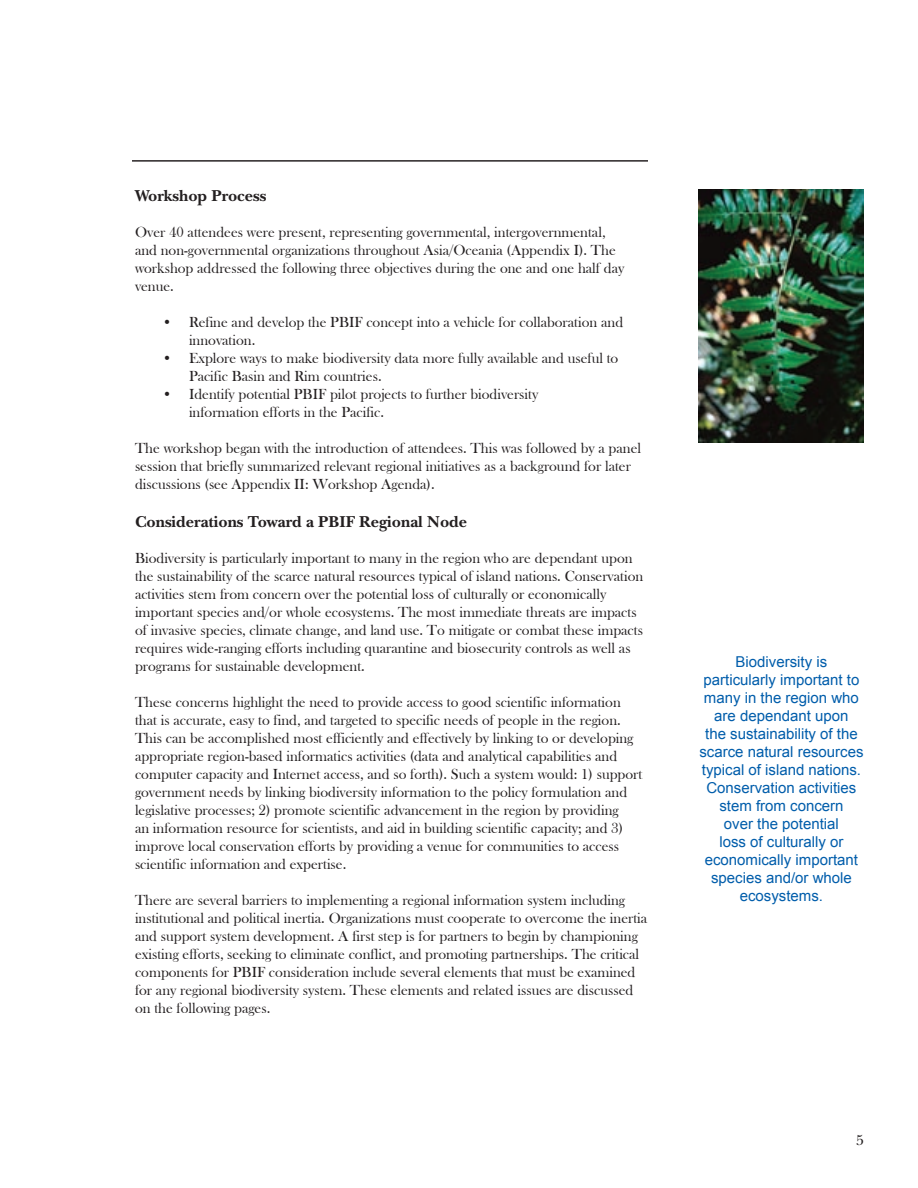
<style>
.page{position:relative;width:918px;height:1188px;background:#fff}
.page>*{position:absolute;margin:0;border:0;box-sizing:border-box;transform-origin:0 0}
.t1{font:700 16.5px "New Baskerville";color:#231f20}
.t2{font:15px/18px "Bask Old Face";color:#231f20}
.t3{font:15px/18px "Arial";color:#015dab;text-align:center}
.t4{font:15px "New Baskerville";color:#231f20}
</style>
<div class="page">
<hr style="left:132px;top:160px;width:516px;height:1px;background:#231f20">
<img style="left:698px;top:189px;width:166px;height:253px">
<p class="t1" style="left:135px;top:186px;width:133px">Workshop Process</p>
<p class="t2" style="left:135px;top:223px;width:491px">Over 40 attendees were present, representing governmental, intergovernmental, and non-governmental organizations throughout Asia/Oceania (Appendix I). The workshop addressed the following three objectives during the one and one half day venue.</p>
<p class="t2" style="left:189px;top:313px;width:436px;text-indent:-27px">• Refine and develop the PBIF concept into a vehicle for collaboration and innovation.</p>
<p class="t2" style="left:189px;top:349px;width:431px;text-indent:-27px">• Explore ways to make biodiversity data more fully available and useful to<br>Pacific Basin and Rim countries.</p>
<p class="t2" style="left:189px;top:385px;width:351px;text-indent:-27px">• Identify potential PBIF pilot projects to further biodiversity information efforts in the Pacific.</p>
<p class="t2" style="left:135px;top:439px;width:508px">The workshop began with the introduction of attendees. This was followed by a panel session that briefly summarized relevant regional initiatives as a background for later discussions (see Appendix II: Workshop Agenda).</p>
<p class="t1" style="left:135px;top:512px;width:334px">Considerations Toward a PBIF Regional Node</p>
<p class="t2" style="left:135px;top:549px;width:510px">Biodiversity is particularly important to many in the region who are dependant upon the sustainability of the scarce natural resources typical of island nations. Conservation activities stem from concern over the potential loss of culturally or economically important species and/or whole ecosystems. The most immediate threats are impacts of invasive species, climate change, and land use. To mitigate or combat these impacts requires wide-ranging efforts including quarantine and biosecurity controls as well as programs for sustainable development.</p>
<p class="t2" style="left:135px;top:693px;width:509px">These concerns highlight the need to provide access to good scientific information that is accurate, easy to find, and targeted to specific needs of people in the region.<br>This can be accomplished most efficiently and effectively by linking to or developing appropriate region-based informatics activities (data and analytical capabilities and computer capacity and Internet access, and so forth). Such a system would: 1) support government needs by linking biodiversity information to the policy formulation and legislative processes; 2) promote scientific advancement in the region by providing<br>an information resource for scientists, and aid in building scientific capacity; and 3) improve local conservation efforts by providing a venue for communities to access scientific information and expertise.</p>
<p class="t2" style="left:135px;top:891px;width:514px">There are several barriers to implementing a regional information system including institutional and political inertia. Organizations must cooperate to overcome the inertia and support system development. A first step is for partners to begin by championing existing efforts, seeking to eliminate conflict, and promoting partnerships. The critical components for PBIF consideration include several elements that must be examined for any regional biodiversity system. These elements and related issues are discussed on the following pages.</p>
<p class="t3" style="left:699px;top:653px;width:166px">Biodiversity is particularly important to many in the region who are dependant upon<br>the sustainability of the scarce natural resources typical of island nations.<br>Conservation activities stem from concern<br>over the potential<br>loss of culturally or economically important species and/or whole ecosystems.</p>
<p class="t4" style="left:856px;top:1131px;width:9px">5</p>
</div>
